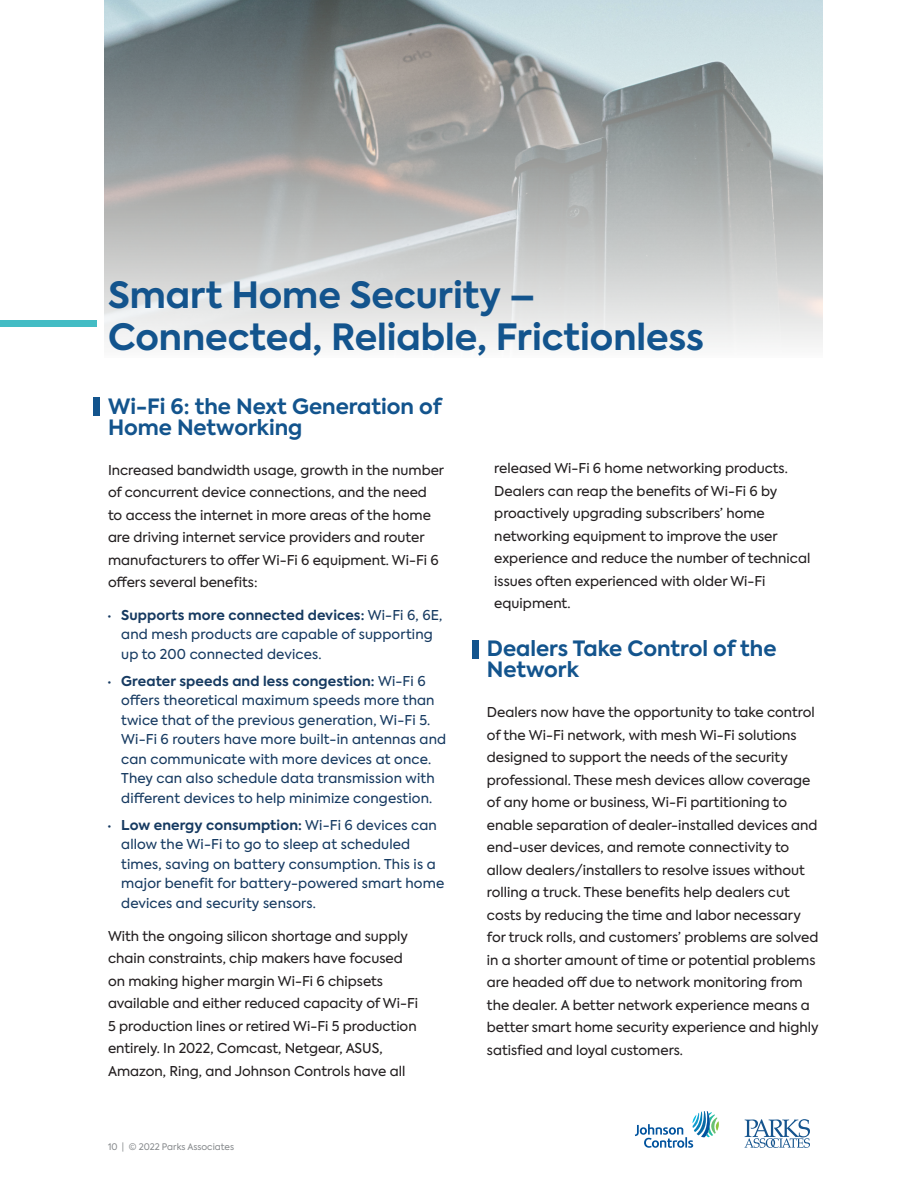
<style>
.page{position:relative;width:918px;height:1188px;background:#fff}
.page>*{position:absolute;margin:0;border:0;box-sizing:border-box;transform-origin:0 0}
.Header_2{font:700 36px/42px "Axiforma";color:#13548d}
.Body_Main{font:700 21px/21px "Axiforma";color:#13548d}
.Body_Main-2{font:13.5px/22.5px "Axiforma";color:#231f20}
.t1{font:13.5px/19.5px "Axiforma";letter-spacing:.01em;color:#163a61}
.t2{font:9px "Axiforma";color:#85888b}
.s1{font-family:"Myriad Pro";font-weight:300}
.s2{font-weight:700}
</style>
<div class="page">
<div style="left:93px;top:398px;width:7px;height:18px;background:#13548d"></div>
<div style="left:472px;top:640px;width:7px;height:18px;background:#13548d"></div>
<svg style="left:104px;top:0;width:719px;height:345px;background:#b5b9b9"></svg>
<svg style="left:635px;top:1111px;width:84px;height:37px"></svg>
<div style="left:0;top:320px;width:96px;height:6px;background:#43bcc4"></div>
<svg style="left:744px;top:1119px;width:66px;height:29px"></svg>
<p class="Header_2" style="left:108px;top:275px;width:597px">Smart Home Security –<br>Connected, Reliable, Frictionless</p>
<p class="Body_Main" style="left:108px;top:396px;width:335px">Wi-Fi 6: the Next Generation of<br>Home Networking</p>
<p class="Body_Main-2" style="left:108px;top:459px;width:338px">Increased bandwidth usage, growth in the number of concurrent device connections, and the need to access the internet in more areas of the home are driving internet service providers and router manufacturers to offer Wi-Fi 6 equipment. Wi-Fi 6 offers several benefits:</p>
<p class="t1" style="left:121px;top:606px;width:323px;text-indent:-14px"><span class="s1">•</span> <span class="s2">Supports more connected devices:</span> Wi-Fi 6, 6E, and mesh products are capable of supporting up to 200 connected devices.</p>
<p class="t1" style="left:121px;top:672px;width:326px;text-indent:-14px"><span class="s1">•</span> <span class="s2">Greater speeds and less congestion:</span> Wi-Fi 6 offers theoretical maximum speeds more than twice that of the previous generation, Wi-Fi 5.<br>Wi-Fi 6 routers have more built-in antennas and can communicate with more devices at once.<br>They can also schedule data transmission with different devices to help minimize congestion.</p>
<p class="t1" style="left:121px;top:816px;width:325px;text-indent:-14px"><span class="s1">•</span> <span class="s2">Low energy consumption:</span> Wi-Fi 6 devices can allow the Wi-Fi to go to sleep at scheduled times, saving on battery consumption. This is a major benefit for battery-powered smart home devices and security sensors.</p>
<p class="Body_Main-2" style="left:108px;top:925px;width:312px">With the ongoing silicon shortage and supply chain constraints, chip makers have focused on making higher margin Wi-Fi 6 chipsets available and either reduced capacity of Wi-Fi 5 production lines or retired Wi-Fi 5 production entirely. In 2022, Comcast, Netgear, ASUS, Amazon, Ring, and Johnson Controls have all</p>
<p class="t2" style="left:108px;top:1141px;width:128px">10 | © 2022 Parks Associates</p>
<p class="Body_Main-2" style="left:494px;top:457px;width:317px">released Wi-Fi 6 home networking products.<br>Dealers can reap the benefits of Wi-Fi 6 by proactively upgrading subscribers’ home networking equipment to improve the user experience and reduce the number of technical issues often experienced with older Wi-Fi equipment.</p>
<p class="Body_Main" style="left:487px;top:639px;width:291px">Dealers Take Control of the<br>Network</p>
<p class="Body_Main-2" style="left:487px;top:701px;width:333px">Dealers now have the opportunity to take control of the Wi-Fi network, with mesh Wi-Fi solutions designed to support the needs of the security professional. These mesh devices allow coverage of any home or business, Wi-Fi partitioning to enable separation of dealer-installed devices and end-user devices, and remote connectivity to allow dealers/installers to resolve issues without rolling a truck. These benefits help dealers cut costs by reducing the time and labor necessary for truck rolls, and customers’ problems are solved in a shorter amount of time or potential problems are headed off due to network monitoring from the dealer. A better network experience means a better smart home security experience and highly satisfied and loyal customers.</p>
</div>
